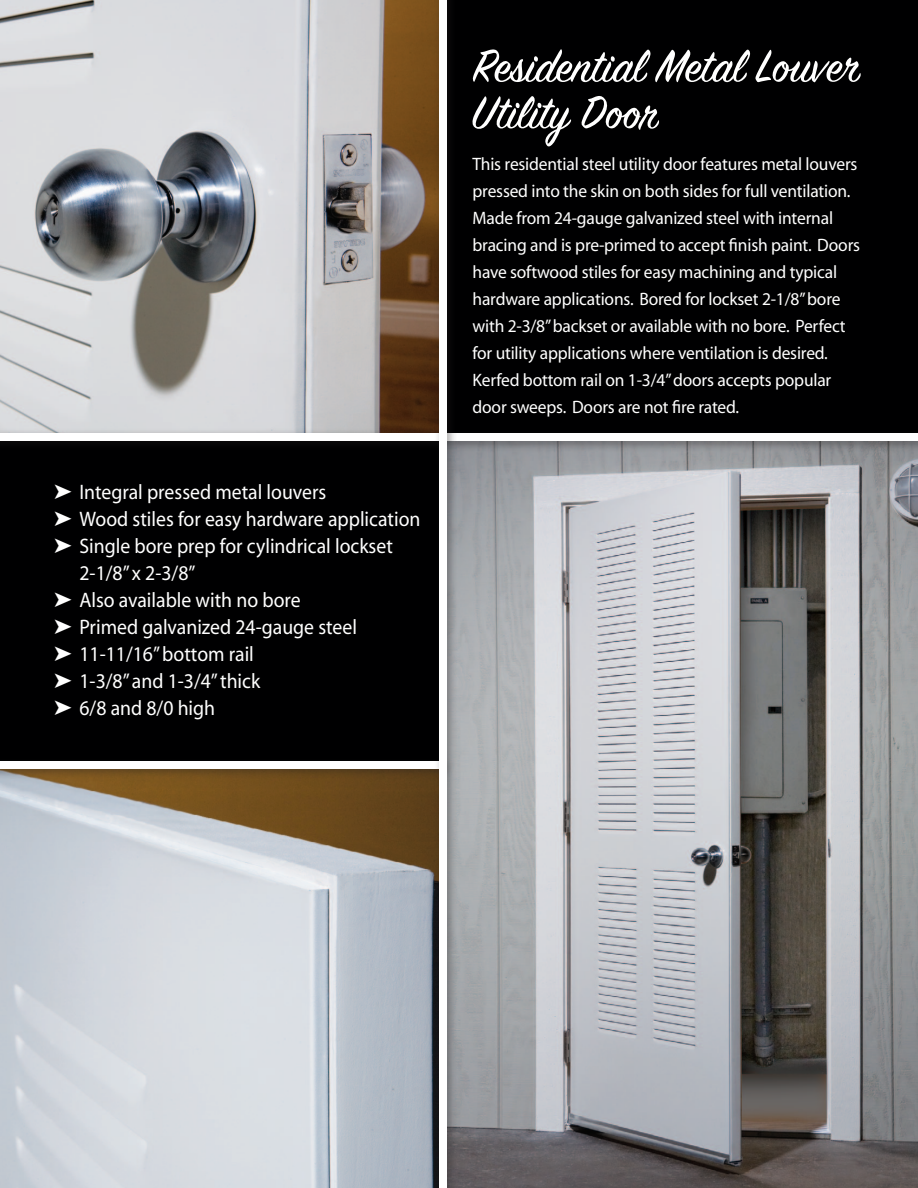
<style>
.page{position:relative;width:918px;height:1188px;background:#000001}
.page>*{position:absolute;margin:0;border:0;box-sizing:border-box;transform-origin:0 0}
.Body_Text{font:51px/46.5px "Sign Painter House Script";color:#fff}
.bullet{font:21px/27px "Myriad";color:#fff;scale:.94 1}
.Body_Text-2{font:18px/27px "Myriad";letter-spacing:-.01em;color:#fff}
</style>
<div class="page">
<img style="left:0;top:780px;width:434px;height:408px">
<img style="left:0;top:0;width:434px;height:428px">
<img style="left:458px;top:452px;width:460px;height:736px">
<div style="left:0;top:756px;width:454px;height:24px;background:#231f20;opacity:.45"></div>
<div style="left:0;top:761px;width:443px;height:8px;background:#fff"></div>
<div style="left:0;top:428px;width:918px;height:24px;background:#231f20;opacity:.45"></div>
<div style="left:0;top:434px;width:918px;height:7px;background:#fff"></div>
<div style="left:434px;top:0;width:24px;height:1188px;background:#231f20;opacity:.45"></div>
<div style="left:439px;top:0;width:7px;height:1188px;background:#fff"></div>
<p class="bullet" style="left:54px;top:479px;width:291px">➤ Integral pressed metal louvers</p>
<p class="bullet" style="left:54px;top:506px;width:391px">➤ Wood stiles for easy hardware application</p>
<p class="bullet" style="left:80px;top:533px;width:335px;text-indent:-26px">➤ Single bore prep for cylindrical lockset<br>2-1/8” x 2-3/8”</p>
<p class="bullet" style="left:54px;top:587px;width:264px">➤ Also available with no bore</p>
<p class="bullet" style="left:54px;top:614px;width:324px">➤ Primed galvanized 24-gauge steel</p>
<p class="bullet" style="left:54px;top:641px;width:214px">➤ 11-11/16” bottom rail</p>
<p class="bullet" style="left:54px;top:668px;width:221px">➤ 1-3/8” and 1-3/4” thick</p>
<p class="bullet" style="left:54px;top:695px;width:173px">➤ 6/8 and 8/0 high</p>
<p class="Body_Text" style="left:472px;top:48px;width:391px">Residential Metal Louver<br>Utility Door</p>
<p class="Body_Text-2" style="left:472px;top:151px;width:389px">This residential steel utility door features metal louvers pressed into the skin on both sides for full ventilation.<br>Made from 24-gauge galvanized steel with internal bracing and is pre-primed to accept finish paint. Doors have softwood stiles for easy machining and typical hardware applications. Bored for lockset 2-1/8” bore with 2-3/8” backset or available with no bore. Perfect for utility applications where ventilation is desired.<br>Kerfed bottom rail on 1-3/4” doors accepts popular door sweeps. Doors are not fire rated.</p>
</div>
